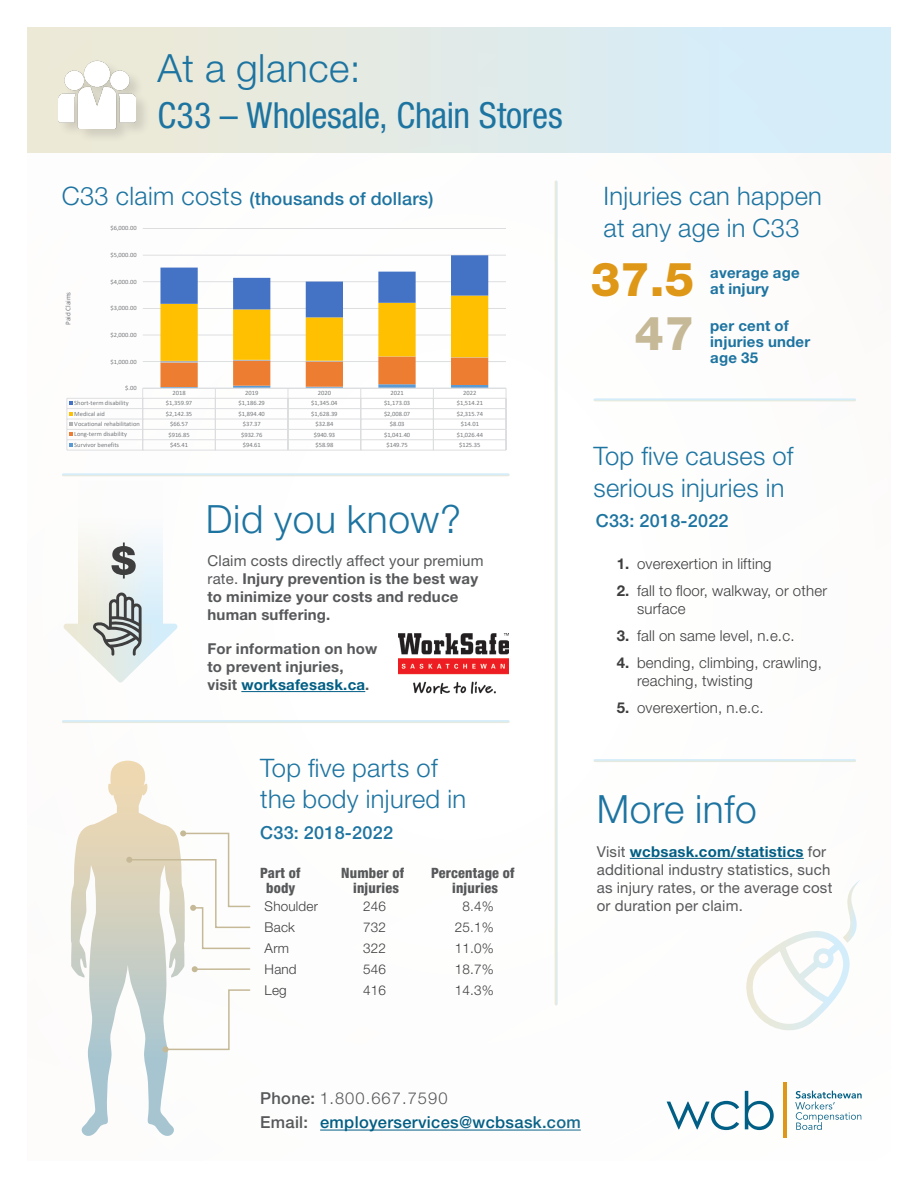
<style>
.page{position:relative;width:918px;height:1188px;background:#fff}
.page>*{position:absolute;margin:0;border:0;box-sizing:border-box;transform-origin:0 0}
.Age{font:800 46.95px "Helvetica Neue LT Std";color:#df9717}
.Paragraph_Style_2{font:800 46.95px "Helvetica Neue LT Std";color:#c6b997}
.t1{font:300 39px "Helvetica Neue LT Std";letter-spacing:.015em;color:#1d74a1}
.t2{font:condensed 36px "Helvetica Neue LT Std";letter-spacing:-.01em;color:#1d74a1}
.Subhead{font:300 25.5px/31.5px "Helvetica Neue LT Std";letter-spacing:.015em;color:#1d74a1}
.Subhead-2{font:500 18px "Helvetica Neue LT Std";letter-spacing:.015em;color:#1d74a1}
.Rate_code_subhead{font:500 18px "Helvetica Neue LT Std";letter-spacing:.015em;color:#1d74a1}
.t3{font:500 16.5px/24.6px "Helvetica Neue LT Std";letter-spacing:.02em;color:#015e84}
.t4{font:700 15px/18px "Helvetica Neue LT Std";letter-spacing:.015em;color:#57585a}
.t5{font:300 15px/18px "Helvetica Neue LT Std";letter-spacing:.015em;color:#3e3e3f}
.t6{font:15px/18px "Helvetica Neue LT Std";letter-spacing:.015em;color:#57585a}
.t7{font:700 15px/15.8px "Helvetica Neue LT Std";letter-spacing:.015em;color:#1d74a1}
.Body_injury_label{font:800 condensed 14.25px "Helvetica Neue LT Std";letter-spacing:.015em;color:#57585a}
.Paragraph_Style_2-2{font:800 condensed 14.25px "Helvetica Neue LT Std";letter-spacing:.015em;color:#57585a}
.Body_part{font:300 13.5px "Helvetica Neue LT Std";letter-spacing:.015em;color:#3e3e3f}
.t8{font:7.2px "Calibri";letter-spacing:.005em;color:#76787b}
.t9{font:6.45px "Calibri";color:#76787b}
.s1{font-weight:300;font-size:25.5px}
.s2{font-weight:400}
.s3{color:#015e84}
.s4{font-weight:700}
.s5{font-weight:700;color:#015e84}
.s6{color:#57585a}
.s7{font-weight:300;color:#57585a}
</style>
<div class="page">
<hr style="left:241px;top:691px;width:124px;height:1px;background:#015e84">
<svg style="left:79px;top:532px;width:83px;height:60px"></svg>
<svg style="left:63px;top:592px;width:115px;height:91px"></svg>
<div style="left:27px;top:27px;width:864px;height:126px;background:linear-gradient(to right,#efe9d3,#d2edfe)"></div>
<hr style="left:320px;top:1130px;width:261px;height:1px;background:#015e84">
<hr style="left:630px;top:858px;width:174px;height:1px;background:#015e84">
<div style="left:469px;top:884px;width:449px;height:304px;background:#fff"></div>
<svg style="left:667px;top:1101px;width:72px;height:29px"></svg>
<svg style="left:745px;top:1091px;width:29px;height:39px"></svg>
<svg style="left:795px;top:1091px;width:67px;height:39px"></svg>
<hr style="left:783px;top:1083px;width:3px;height:55px;background:#df9717">
<svg style="left:746px;top:880px;width:114px;height:150px"></svg>
<img style="left:398px;top:633px;width:110px;height:60px">
<svg style="left:111px;top:543px;width:25px;height:36px"></svg>
<div style="left:57px;top:60px;width:94px;height:84px;background:#231f20;opacity:.14"></div>
<img style="left:59px;top:52px;width:77px;height:76px">
<svg style="left:66px;top:228px;width:441px;height:223px"></svg>
<svg style="left:71px;top:761px;width:180px;height:375px"></svg>
<h2 class="t1" style="left:158px;top:44px;width:205px">At a glance:</h2>
<p class="t2" style="left:158px;top:94px;width:407px">C33 – Wholesale, Chain Stores</p>
<p class="Subhead-2" style="left:62px;top:188px;width:373px"><span class="s1">C33 claim costs</span> (thousands of dollars)</p>
<p class="t9" style="left:110px;top:224px;width:28px">$6,000.00</p>
<p class="t9" style="left:110px;top:250px;width:28px">$5,000.00</p>
<p class="t8" style="left:63px;top:325px;width:35px;rotate:-90deg">Paid Claims</p>
<p class="t9" style="left:110px;top:277px;width:28px">$4,000.00</p>
<p class="t9" style="left:110px;top:304px;width:28px">$3,000.00</p>
<p class="t9" style="left:110px;top:330px;width:28px">$2,000.00</p>
<p class="t9" style="left:110px;top:357px;width:28px">$1,000.00</p>
<p class="t9" style="left:125px;top:384px;width:13px">$.00</p>
<p class="t9" style="left:173px;top:389px;width:15px">2018</p>
<p class="t9" style="left:245px;top:389px;width:15px">2019</p>
<p class="t9" style="left:318px;top:389px;width:15px">2020</p>
<p class="t9" style="left:391px;top:389px;width:15px">2021</p>
<p class="t9" style="left:463px;top:389px;width:15px">2022</p>
<p class="t9" style="left:74px;top:399px;width:56px">Short-term disability</p>
<p class="t9" style="left:166px;top:399px;width:28px">$1,359.97</p>
<p class="t9" style="left:239px;top:399px;width:28px">$1,186.29</p>
<p class="t9" style="left:311px;top:399px;width:28px">$1,345.04</p>
<p class="t9" style="left:384px;top:399px;width:28px">$1,173.03</p>
<p class="t9" style="left:457px;top:399px;width:28px">$1,514.21</p>
<p class="t9" style="left:74px;top:409px;width:32px">Medical aid</p>
<p class="t9" style="left:166px;top:409px;width:28px">$2,142.35</p>
<p class="t9" style="left:239px;top:409px;width:28px">$1,894.40</p>
<p class="t9" style="left:311px;top:409px;width:28px">$1,628.39</p>
<p class="t9" style="left:384px;top:409px;width:28px">$2,008.07</p>
<p class="t9" style="left:457px;top:409px;width:28px">$2,315.74</p>
<p class="t9" style="left:74px;top:419px;width:67px">Vocational rehabilitation</p>
<p class="t9" style="left:170px;top:420px;width:20px">$66.57</p>
<p class="t9" style="left:243px;top:420px;width:20px">$37.37</p>
<p class="t9" style="left:315px;top:420px;width:20px">$32.84</p>
<p class="t9" style="left:390px;top:420px;width:16px">$8.03</p>
<p class="t9" style="left:461px;top:420px;width:20px">$14.01</p>
<p class="t9" style="left:74px;top:430px;width:54px">Long-term disability</p>
<p class="t9" style="left:168px;top:430px;width:23px">$916.85</p>
<p class="t9" style="left:241px;top:430px;width:23px">$932.76</p>
<p class="t9" style="left:314px;top:430px;width:23px">$940.93</p>
<p class="t9" style="left:384px;top:430px;width:28px">$1,041.40</p>
<p class="t9" style="left:457px;top:430px;width:28px">$1,026.44</p>
<p class="t9" style="left:74px;top:440px;width:46px">Survivor benefits</p>
<p class="t9" style="left:170px;top:440px;width:20px">$45.41</p>
<p class="t9" style="left:243px;top:440px;width:20px">$94.61</p>
<p class="t9" style="left:315px;top:440px;width:20px">$58.98</p>
<p class="t9" style="left:386px;top:440px;width:23px">$149.75</p>
<p class="t9" style="left:459px;top:440px;width:23px">$125.35</p>
<h2 class="t1" style="left:206px;top:495px;width:257px">Did you know?</h2>
<h3 class="t4" style="left:207px;top:552px;width:278px"><span class="s2">Claim costs directly affect your premium rate.</span> Injury prevention is the best way to minimize your costs and reduce human suffering.</h3>
<h3 class="t4" style="left:207px;top:639px;width:172px">For information on how to prevent injuries,<br>visit <span class="s3">worksafesask.ca</span>.</h3>
<h3 class="Subhead" style="left:260px;top:751px;width:207px">Top five parts of the body injured in</h3>
<p class="Rate_code_subhead" style="left:260px;top:821px;width:134px">C33: 2018-2022</p>
<p class="Body_injury_label" style="left:260px;top:864px;width:42px">Part of</p>
<p class="Body_injury_label" style="left:341px;top:864px;width:64px">Number of</p>
<p class="Body_injury_label" style="left:431px;top:864px;width:85px">Percentage of</p>
<p class="Paragraph_Style_2-2" style="left:266px;top:879px;width:31px">body</p>
<p class="Paragraph_Style_2-2" style="left:353px;top:879px;width:47px">injuries</p>
<p class="Paragraph_Style_2-2" style="left:452px;top:879px;width:47px">injuries</p>
<p class="Body_part" style="left:265px;top:898px;width:55px">Shoulder</p>
<p class="Body_part" style="left:363px;top:898px;width:24px">246</p>
<p class="Body_part" style="left:462px;top:898px;width:33px">8.4%</p>
<p class="Body_part" style="left:265px;top:919px;width:32px">Back</p>
<p class="Body_part" style="left:363px;top:919px;width:24px">732</p>
<p class="Body_part" style="left:455px;top:919px;width:41px">25.1%</p>
<p class="Body_part" style="left:265px;top:940px;width:26px">Arm</p>
<p class="Body_part" style="left:363px;top:940px;width:24px">322</p>
<p class="Body_part" style="left:455px;top:940px;width:41px">11.0%</p>
<p class="Body_part" style="left:265px;top:961px;width:34px">Hand</p>
<p class="Body_part" style="left:363px;top:961px;width:24px">546</p>
<p class="Body_part" style="left:455px;top:961px;width:41px">18.7%</p>
<p class="Body_part" style="left:265px;top:982px;width:24px">Leg</p>
<p class="Body_part" style="left:363px;top:982px;width:24px">416</p>
<p class="Body_part" style="left:455px;top:982px;width:41px">14.3%</p>
<p class="Subhead" style="left:604px;top:180px;width:220px">Injuries can happen at any age in C33</p>
<p class="Age" style="left:591px;top:252px;width:105px">37.5</p>
<p class="Paragraph_Style_2" style="left:634px;top:305px;width:61px">47</p>
<h3 class="t7" style="left:710px;top:264px;width:91px">average age at injury</h3>
<h3 class="t7" style="left:710px;top:318px;width:102px">per cent of injuries under age 35</h3>
<p class="Subhead" style="left:593px;top:440px;width:202px">Top five causes of serious injuries in</p>
<p class="Rate_code_subhead" style="left:596px;top:510px;width:134px">C33: 2018-2022</p>
<p class="t5" style="left:617px;top:555px;width:156px"><span class="s4">1.</span> overexertion in lifting</p>
<p class="t5" style="left:637px;top:582px;width:192px;text-indent:-20px"><span class="s4">2.</span> fall to floor, walkway, or other surface</p>
<p class="t5" style="left:617px;top:627px;width:179px"><span class="s4">3.</span> fall on same level, n.e.c.</p>
<p class="t5" style="left:637px;top:654px;width:186px;text-indent:-20px"><span class="s4">4.</span> bending, climbing, crawling, reaching, twisting</p>
<p class="t5" style="left:617px;top:698px;width:148px"><span class="s4">5.</span> overexertion, n.e.c.</p>
<h2 class="t1" style="left:597px;top:785px;width:162px">More info</h2>
<h3 class="t6" style="left:597px;top:842px;width:237px">Visit <span class="s5">wcbsask.com/statistics</span> for additional industry statistics, such as injury rates, or the average cost or duration per claim.</h3>
<h3 class="t3" style="left:260px;top:1085px;width:322px"><span class="s6">Phone:</span> <span class="s7">1.800.667.7590<br></span><span class="s6">Email:</span> employerservices@wcbsask.com</h3>
</div>
